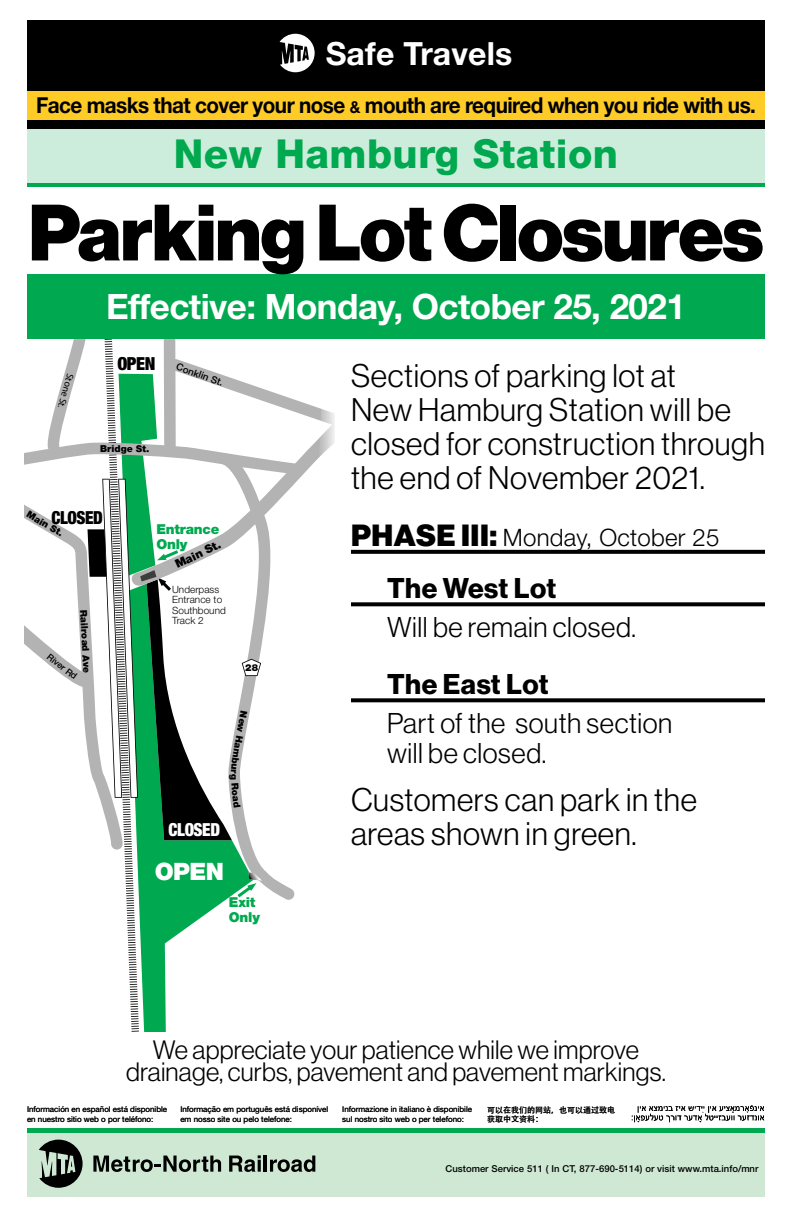
<style>
.page{position:relative;width:792px;height:1224px;background:#fff}
.page>*{position:absolute;margin:0;border:0;box-sizing:border-box;transform-origin:0 0}
.t1{font:78px "N Haas Grotesk DS Pro 95 Blk";letter-spacing:-.01em;color:#000}
.t2{font:800 40px "Helvetica Neue LT Std";letter-spacing:.01em;color:#00a94f}
.t3{font:700 35px "Helvetica Neue LT Std";letter-spacing:-.015em;color:#fff}
.t4{font:32px/34px "N Haas Grotesk DS Pro 45 Lt";letter-spacing:.02em;color:#000}
.t5{font:700 32px "Helvetica Neue LT Std";letter-spacing:.005em;color:#fff}
.t6{font:28px/30px "N Haas Grotesk DS Pro 45 Lt";letter-spacing:.02em;color:#000}
.t7{font:28px "N Haas Grotesk DS Pro 75 Bd";letter-spacing:.015em;color:#000}
.t8{font:26px/22px "N Haas Grotesk DS Pro 45 Lt";letter-spacing:.01em;color:#000;text-align:center}
.t9{font:300 24px "Helvetica Neue LT Std";letter-spacing:.01em;color:#000}
.t10{font:900 24px "Helvetica Neue LT Std";color:#fff}
.t11{font:700 22px "Helvetica Neue LT Std";letter-spacing:-.025em;color:#000;scale:.94 1}
.t12{font:900 condensed 18px "Helvetica Neue LT Std";letter-spacing:-.025em;color:#000;scale:.94 1}
.t13{font:900 condensed 18px "Helvetica Neue LT Std";letter-spacing:-.025em;color:#fff;scale:.94 1}
.t14{font:900 condensed 18px "Helvetica Neue LT Std";letter-spacing:-.025em;color:#000}
.t15{font:900 13.7px/14.9px "Helvetica Neue LT Std";letter-spacing:-.015em;color:#00a94f}
.t16{font:300 10px/10.5px "Helvetica Neue LT Std";letter-spacing:.005em;color:#000}
.t17{font:500 9.8px "Helvetica Neue LT Std";color:#000}
.t18{font:9.8px "Myriad Pro";color:#000}
.t19{font:900 9.6px "Helvetica Neue LT Std";color:#000}
.t20{font:500 9.5px "Helvetica Neue LT Std";color:#000}
.t21{font:8px/9.5px "Helvetica Neue LT Std";color:#000}
.t22{font:8px/9.5px "Adobe Heiti Std";color:#000}
.s1{font-size:16.5px}
.s2{font-family:"N Haas Grotesk DS Pro 95 Blk";font-weight:400;font-size:30px}
</style>
<div class="page">
<div style="left:27px;top:1132px;width:738px;height:65px;background:#cfe8d4"></div>
<hr style="left:27px;top:1128px;width:738px;height:4px;background:#00a94f">
<svg style="left:39px;top:1140px;width:44px;height:48px"></svg>
<svg style="left:93px;top:1156px;width:128px;height:16px"></svg>
<svg style="left:229px;top:1155px;width:32px;height:17px"></svg>
<hr style="left:264px;top:1156px;width:3px;height:16px;background:#000">
<svg style="left:270px;top:1156px;width:45px;height:16px"></svg>
<img style="left:632px;top:1105px;width:133px;height:17px">
<div style="left:27px;top:129px;width:738px;height:58px;background:#00a94f"></div>
<div style="left:27px;top:129px;width:738px;height:54px;background:#cceddb"></div>
<div style="left:27px;top:274px;width:738px;height:65px;background:#00a94f"></div>
<div style="left:27px;top:90px;width:738px;height:30px;background:#ffcb27"></div>
<div style="left:27px;top:120px;width:738px;height:9px;background:#000"></div>
<div style="left:27px;top:20px;width:738px;height:70px;background:#000"></div>
<svg style="left:280px;top:34px;width:35px;height:38px"></svg>
<svg style="left:351px;top:550px;width:414px;height:4px;background:#0a0a0a"></svg>
<svg style="left:351px;top:602px;width:414px;height:4px;background:#141414"></svg>
<svg style="left:351px;top:698px;width:414px;height:4px;background:#141414"></svg>
<svg style="left:24px;top:339px;width:311px;height:693px"></svg>
<h3 class="t5" style="left:326px;top:34px;width:188px">Safe Travels</h3>
<h3 class="t11" style="left:36px;top:91px;width:767px">Face masks that cover your nose <span class="s1">&amp;</span> mouth are required when you ride with us.</h3>
<h2 class="t2" style="left:174px;top:130px;width:446px">New Hamburg Station</h2>
<h1 class="t1" style="left:29px;top:187px;width:736px">Parking Lot Closures</h1>
<h3 class="t3" style="left:106px;top:285px;width:581px">Effective: Monday, October 25, 2021</h3>
<h3 class="t14" style="left:117px;top:352px;width:39px">OPEN</h3>
<p class="t18" style="left:77px;top:375px;width:32px;rotate:106deg">Stone S</p>
<p class="t17" style="left:179px;top:361px;width:51px;rotate:20deg">Conklin St.</p>
<p class="t19" style="left:107px;top:443px;width:15px">rid</p>
<p class="t19" style="left:30px;top:509px;width:35px;rotate:30deg">Main S</p>
<h3 class="t12" style="left:52px;top:507px;width:56px">CLOSED</h3>
<p class="t19" style="left:89px;top:610px;width:67px;rotate:87deg">Railroad Ave.</p>
<h3 class="t15" style="left:156px;top:522px;width:64px">Entrance<br>Only</h3>
<p class="t16" style="left:172px;top:584px;width:55px">Underpass<br>Entrance to<br>Southbound<br>Track 2</p>
<p class="t19" style="left:245px;top:662px;width:14px">28</p>
<h3 class="t13" style="left:169px;top:819px;width:56px">CLOSED</h3>
<h3 class="t10" style="left:155px;top:857px;width:71px">OPEN</h3>
<h3 class="t15" style="left:229px;top:895px;width:33px">Exit<br>Only</h3>
<h3 class="t4" style="left:351px;top:359px;width:415px">Sections of parking lot at<br>New Hamburg Station will be closed for construction through the end of November 2021.</h3>
<h3 class="t9" style="left:351px;top:523px;width:370px"><span class="s2">PHASE III:</span> Monday, October 25</h3>
<h3 class="t7" style="left:387px;top:572px;width:171px">The West Lot</h3>
<h3 class="t6" style="left:387px;top:613px;width:251px">Will be remain closed.</h3>
<h3 class="t7" style="left:387px;top:668px;width:163px">The East Lot</h3>
<h3 class="t6" style="left:387px;top:709px;width:287px">Part of the south section will be closed.</h3>
<h3 class="t4" style="left:351px;top:783px;width:347px">Customers can park in the areas shown in green.</h3>
<h3 class="t8" style="left:126px;top:1039px;width:541px">We appreciate your patience while we improve drainage, curbs, pavement and pavement markings.</h3>
<p class="t21" style="left:27px;top:1104px;width:142px">Información en español está disponible en nuestro sitio web o por teléfono:</p>
<p class="t21" style="left:180px;top:1104px;width:150px">Informação em português está disponível em nosso site ou pelo telefone:</p>
<p class="t21" style="left:342px;top:1104px;width:131px">Informazione in italiano è disponibile sul nostro sito web o per telefono:</p>
<p class="t22" style="left:487px;top:1105px;width:129px">可以在我们的网站，也可以通过致电获取中文资料：</p>
<p class="t20" style="left:446px;top:1163px;width:314px">Customer Service 511 ( In CT, 877-690-5114) or visit www.mta.info/mnr</p>
</div>
